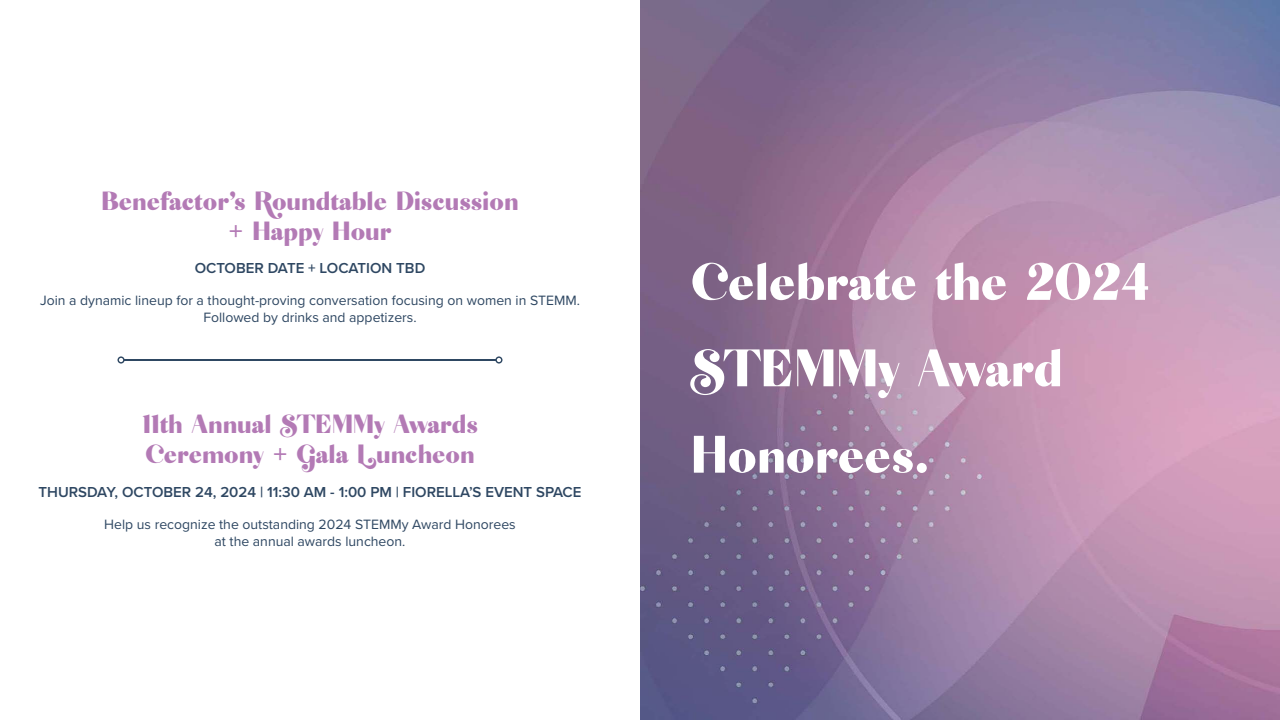
<style>
.page{position:relative;width:1280px;height:720px;background:#fff}
.page>*{position:absolute;margin:0;border:0;box-sizing:border-box;transform-origin:0 0}
.t1{font:72px/86.4px "Riley";color:#fff}
.t2{font:36px/30.3px "Riley";color:#b37ab5;text-align:center}
.t3{font:600 15px "Proxima Nova";color:#2e4762}
.t4{font:14px/17.1px "Proxima Nova";color:#2e4762;text-align:center}
</style>
<div class="page">
<img style="left:640px;top:0;width:640px;height:720px">
<hr style="left:124px;top:359px;width:372px;height:2px;background:#2e4762">
<div style="left:118px;top:356px;width:7px;height:8px;border:1px solid #2e4762;border-radius:50%"></div>
<div style="left:495px;top:356px;width:8px;height:8px;border:1px solid #2e4762;border-radius:50%"></div>
<h2 class="t2" style="left:101px;top:185px;width:419px">Benefactor’s Roundtable Discussion + Happy Hour</h2>
<p class="t3" style="left:195px;top:257px;width:232px">OCTOBER DATE + LOCATION TBD</p>
<p class="t4" style="left:40px;top:291px;width:541px">Join a dynamic lineup for a thought-proving conversation focusing on women in STEMM.<br>Followed by drinks and appetizers.</p>
<h2 class="t2" style="left:142px;top:409px;width:337px;text-align:left">11th Annual STEMMy Awards<br>Ceremony + Gala Luncheon</h2>
<p class="t3" style="left:39px;top:480px;width:544px">THURSDAY, OCTOBER 24, 2024 | 11:30 AM - 1:00 PM | FIORELLA’S EVENT SPACE</p>
<p class="t4" style="left:104px;top:515px;width:413px">Help us recognize the outstanding 2024 STEMMy Award Honorees at the annual awards luncheon.</p>
<h1 class="t1" style="left:691px;top:239px;width:459px">Celebrate the 2024<br>STEMMy Award<br>Honorees.</h1>
</div>
